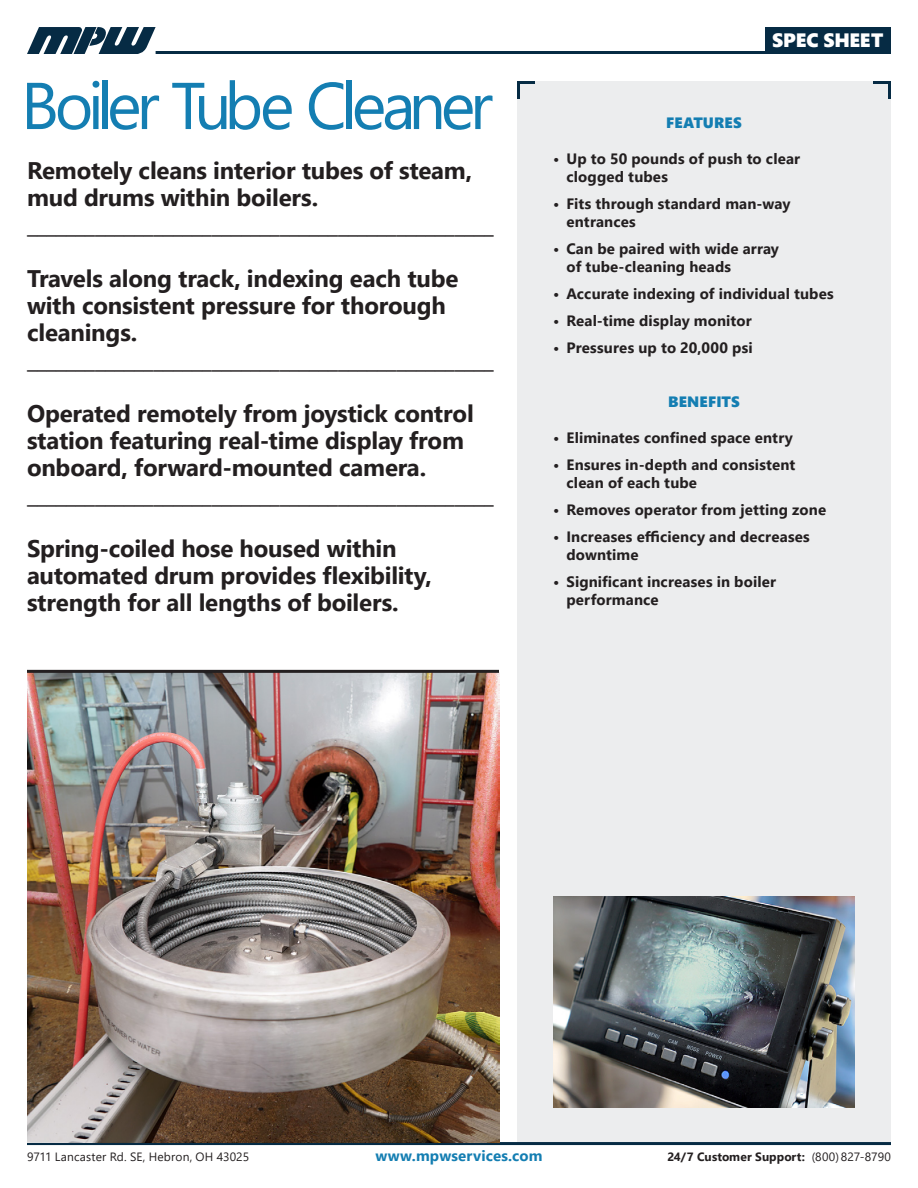
<style>
.page{position:relative;width:918px;height:1188px;background:#fff}
.page>*{position:absolute;margin:0;border:0;box-sizing:border-box;transform-origin:0 0}
.Headline{font:66px "Segoe UI";letter-spacing:-.085em;color:#147eb2}
.Deck{font:700 24px/27px "Segoe UI";letter-spacing:-.01em;color:#231f20}
.Deck-2{font:19.35px "Segoe UI Black";color:#fff}
.List{font:700 15px/18px "Segoe UI";letter-spacing:.01em;color:#231f20}
.t1{font:700 15px "Segoe UI";letter-spacing:.01em;color:#147eb2}
.Subhead{font:15px "Segoe UI Black";letter-spacing:.01em;color:#147eb2}
.t2{font:12px "Segoe UI";letter-spacing:.015em;color:#231f20}
.t3{font:700 12px "Segoe UI";letter-spacing:.015em;color:#231f20}
.s1{font-weight:400}
</style>
<div class="page">
<div style="left:517px;top:81px;width:374px;height:1062px;background:#ecedee"></div>
<hr style="left:27px;top:1142px;width:864px;height:3px;background:#062b44">
<hr style="left:156px;top:51px;width:611px;height:3px;background:#062b44">
<svg style="left:27px;top:27px;width:129px;height:27px"></svg>
<div style="left:766px;top:27px;width:125px;height:27px;background:#062b44"></div>
<svg style="left:873px;top:81px;width:18px;height:18px"></svg>
<svg style="left:517px;top:81px;width:18px;height:18px"></svg>
<img style="left:27px;top:673px;width:472px;height:469px">
<hr style="left:27px;top:670px;width:472px;height:3px;background:#231f20">
<img style="left:553px;top:897px;width:302px;height:210px">
<p class="Headline" style="left:21px;top:53px;width:473px">Boiler Tube Cleaner</p>
<p class="Deck" style="left:27px;top:157px;width:447px">Remotely cleans interior tubes of steam, mud drums within boilers.</p>
<p class="Deck" style="left:27px;top:211px;width:468px">________________________________________________</p>
<p class="Deck" style="left:27px;top:265px;width:433px">Travels along track, indexing each tube with consistent pressure for thorough cleanings.</p>
<p class="Deck" style="left:27px;top:346px;width:468px">________________________________________________</p>
<p class="Deck" style="left:27px;top:400px;width:448px">Operated remotely from joystick control station featuring real-time display from onboard, forward-mounted camera.</p>
<p class="Deck" style="left:27px;top:481px;width:468px">________________________________________________</p>
<p class="Deck" style="left:27px;top:535px;width:407px">Spring-coiled hose housed within automated drum provides flexibility, strength for all lengths of boilers.</p>
<p class="Deck-2" style="left:772px;top:27px;width:113px">SPEC SHEET</p>
<p class="Subhead" style="left:666px;top:112px;width:77px">FEATURES</p>
<p class="List" style="left:567px;top:149px;width:235px;text-indent:-14px">• Up to 50 pounds of push to clear clogged tubes</p>
<p class="List" style="left:567px;top:194px;width:225px;text-indent:-14px">• Fits through standard man-way entrances</p>
<p class="List" style="left:567px;top:239px;width:214px;text-indent:-14px">• Can be paired with wide array of tube-cleaning heads</p>
<p class="List" style="left:553px;top:284px;width:282px">• Accurate indexing of individual tubes</p>
<p class="List" style="left:553px;top:311px;width:200px">• Real-time display monitor</p>
<p class="List" style="left:553px;top:338px;width:201px">• Pressures up to 20,000 psi</p>
<p class="Subhead" style="left:668px;top:391px;width:73px">BENEFITS</p>
<p class="List" style="left:553px;top:428px;width:242px">• Eliminates confined space entry</p>
<p class="List" style="left:567px;top:455px;width:230px;text-indent:-14px">• Ensures in-depth and consistent clean of each tube</p>
<p class="List" style="left:553px;top:500px;width:275px">• Removes operator from jetting zone</p>
<p class="List" style="left:567px;top:527px;width:245px;text-indent:-14px">• Increases efficiency and decreases downtime</p>
<p class="List" style="left:567px;top:572px;width:211px;text-indent:-14px">• Significant increases in boiler performance</p>
<p class="t2" style="left:27px;top:1147px;width:224px">9711 Lancaster Rd. SE, Hebron, OH 43025</p>
<p class="t1" style="left:375px;top:1144px;width:169px">www.mpwservices.com</p>
<p class="t3" style="left:667px;top:1147px;width:225px">24/7 Customer Support: <span class="s1">(800) 827-8790</span></p>
</div>
